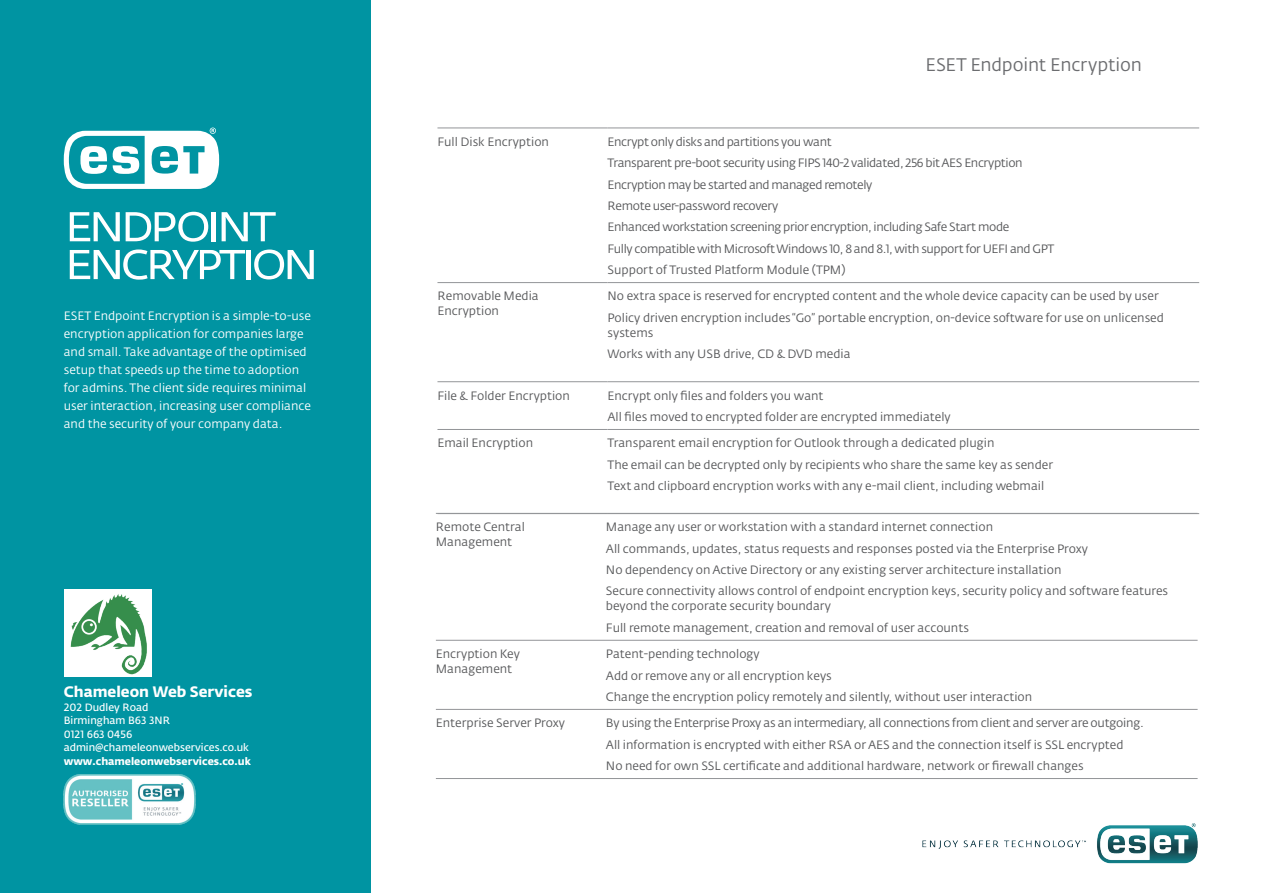
<style>
.page{position:relative;width:1263px;height:893px;background:#fff}
.page>*{position:absolute;margin:0;border:0;box-sizing:border-box;transform-origin:0 0}
.t1{font:18px "Fedra Sans Alt Pro";letter-spacing:-.01em;color:#6c6d70}
.t2{font:15px "Fedra Sans Alt Pro Bold LF";color:#fff}
.t3{font:12px/21.5px "Fedra Sans Alt Pro";color:#57585a}
.t4{font:12px/21.5px "Fedra Sans Alt Pro";letter-spacing:-.03em;color:#57585a}
.t5{font:12px/18px "Fedra Sans Alt Pro";color:#fff}
.t6{font:10.5px/13.5px "Fedra Sans Alt Pro Demi LF";color:#fff}
.t7{font:10.5px "Fedra Sans Alt Pro Bold LF";color:#fff}
</style>
<div class="page">
<img style="left:922px;top:823px;width:276px;height:41px">
<div style="left:0;top:0;width:370px;height:893px;background:#0094a2"></div>
<hr style="left:437px;top:128px;width:171px;height:1px;background:#939598">
<hr style="left:608px;top:128px;width:591px;height:1px;background:#939598">
<hr style="left:437px;top:282px;width:171px;height:1px;background:#939598">
<hr style="left:608px;top:282px;width:591px;height:1px;background:#939598">
<hr style="left:437px;top:381px;width:171px;height:1px;background:#939598">
<hr style="left:608px;top:381px;width:591px;height:1px;background:#939598">
<hr style="left:608px;top:513px;width:591px;height:1px;background:#939598">
<hr style="left:437px;top:429px;width:171px;height:1px;background:#939598">
<hr style="left:608px;top:429px;width:591px;height:1px;background:#939598">
<hr style="left:436px;top:513px;width:170px;height:1px;background:#939598">
<hr style="left:606px;top:513px;width:591px;height:1px;background:#939598">
<hr style="left:436px;top:640px;width:170px;height:1px;background:#939598">
<hr style="left:606px;top:640px;width:591px;height:1px;background:#939598">
<hr style="left:436px;top:709px;width:170px;height:1px;background:#939598">
<hr style="left:606px;top:709px;width:591px;height:1px;background:#939598">
<hr style="left:436px;top:778px;width:170px;height:1px;background:#939598">
<hr style="left:606px;top:778px;width:591px;height:1px;background:#939598">
<svg style="left:64px;top:128px;width:155px;height:61px"></svg>
<svg style="left:70px;top:212px;width:50px;height:29px"></svg>
<svg style="left:126px;top:212px;width:82px;height:30px"></svg>
<hr style="left:212px;top:212px;width:4px;height:29px;background:#fff">
<svg style="left:222px;top:212px;width:54px;height:29px"></svg>
<svg style="left:70px;top:249px;width:175px;height:31px"></svg>
<hr style="left:247px;top:250px;width:4px;height:29px;background:#fff">
<svg style="left:254px;top:250px;width:60px;height:29px"></svg>
<img style="left:64px;top:774px;width:131px;height:51px">
<img style="left:64px;top:589px;width:87px;height:88px">
<p class="t5" style="left:64px;top:307px;width:249px">ESET Endpoint Encryption is a simple-to-use encryption application for companies large and small. Take advantage of the optimised setup that speeds up the time to adoption for admins. The client side requires minimal user interaction, increasing user compliance and the security of your company data.</p>
<p class="t2" style="left:64px;top:680px;width:190px">Chameleon Web Services</p>
<p class="t6" style="left:64px;top:700px;width:187px">202 Dudley Road<br>Birmingham B63 3NR<br>0121 663 0456 admin@chameleonwebservices.co.uk</p>
<p class="t7" style="left:64px;top:752px;width:189px">www.chameleonwebservices.co.uk</p>
<h1 class="t1" style="left:925px;top:53px;width:218px">ESET Endpoint Encryption</h1>
<p class="t3" style="left:437px;top:131px;width:113px">Full Disk Encryption</p>
<p class="t4" style="left:607px;top:131px;width:448px">Encrypt only disks and partitions you want<br>Transparent pre-boot security using FIPS 140-2 validated, 256 bit AES Encryption Encryption may be started and managed remotely<br>Remote user-password recovery<br>Enhanced workstation screening prior encryption, including Safe Start mode<br>Fully compatible with Microsoft Windows 10, 8 and 8.1, with support for UEFI and GPT Support of Trusted Platform Module (TPM)</p>
<p class="t3" style="left:437px;top:289px;width:103px;line-height:15px">Removable Media<br>Encryption</p>
<p class="t3" style="left:607px;top:286px;width:558px">No extra space is reserved for encrypted content and the whole device capacity can be used by user<br>Policy driven encryption includes “Go” portable encryption, on-device software for use on unlicensed</p>
<p class="t3" style="left:607px;top:322px;width:245px">systems<br>Works with any USB drive, CD &amp; DVD media</p>
<p class="t3" style="left:437px;top:385px;width:134px">File &amp; Folder Encryption</p>
<p class="t3" style="left:607px;top:385px;width:345px">Encrypt only files and folders you want<br>All files moved to encrypted folder are encrypted immediately</p>
<p class="t3" style="left:437px;top:432px;width:97px">Email Encryption</p>
<p class="t3" style="left:607px;top:432px;width:447px">Transparent email encryption for Outlook through a dedicated plugin<br>The email can be decrypted only by recipients who share the same key as sender<br>Text and clipboard encryption works with any e-mail client, including webmail</p>
<p class="t3" style="left:436px;top:519px;width:91px;line-height:15px">Remote Central<br>Management</p>
<p class="t3" style="left:606px;top:516px;width:564px">Manage any user or workstation with a standard internet connection<br>All commands, updates, status requests and responses posted via the Enterprise Proxy<br>No dependency on Active Directory or any existing server architecture installation<br>Secure connectivity allows control of endpoint encryption keys, security policy and software features</p>
<p class="t3" style="left:606px;top:595px;width:364px">beyond the corporate security boundary<br>Full remote management, creation and removal of user accounts</p>
<p class="t3" style="left:436px;top:646px;width:85px;line-height:15px">Encryption Key<br>Management</p>
<p class="t3" style="left:606px;top:643px;width:428px">Patent-pending technology<br>Add or remove any or all encryption keys<br>Change the encryption policy remotely and silently, without user interaction</p>
<p class="t3" style="left:436px;top:712px;width:131px">Enterprise Server Proxy</p>
<p class="t3" style="left:606px;top:712px;width:539px">By using the Enterprise Proxy as an intermediary, all connections from client and server are outgoing.<br>All information is encrypted with either RSA or AES and the connection itself is SSL encrypted<br>No need for own SSL certificate and additional hardware, network or firewall changes</p>
</div>
